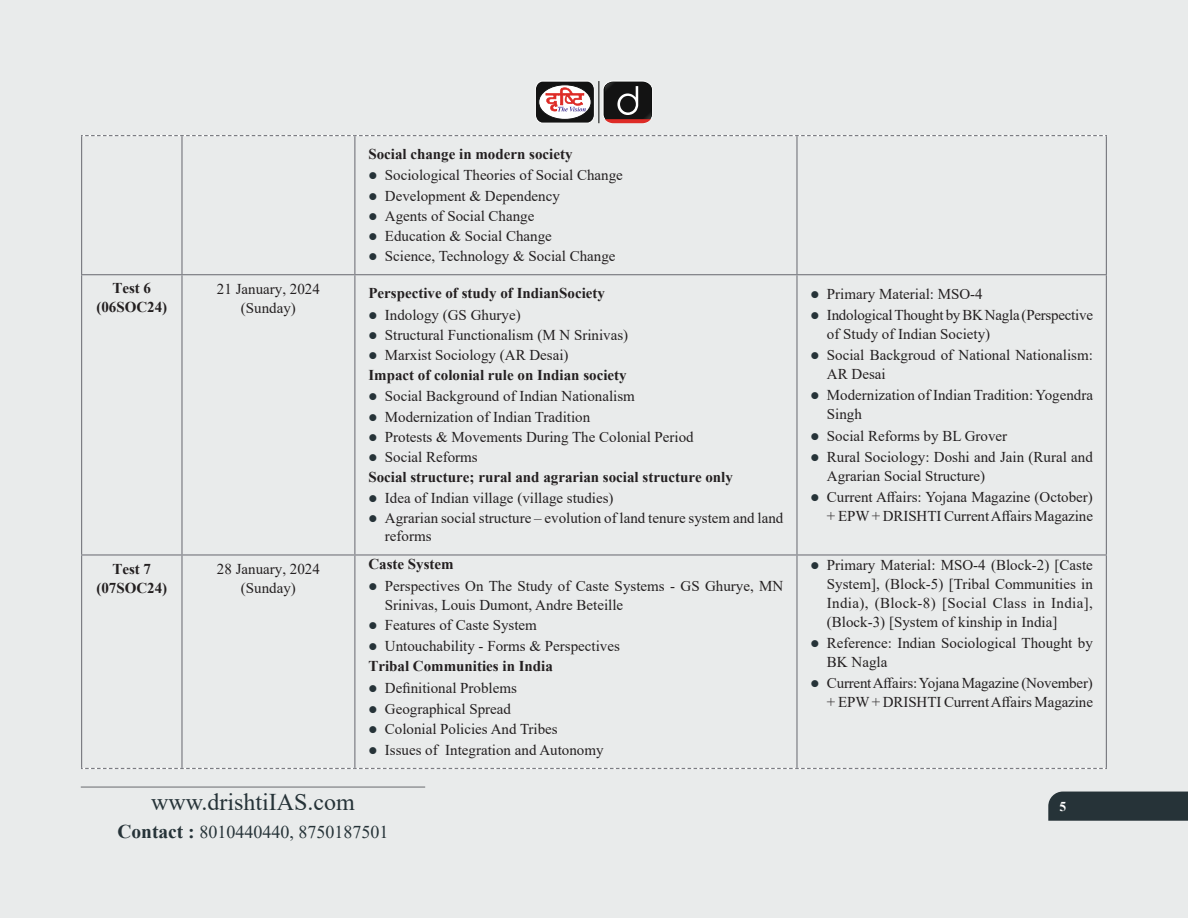
<style>
.page{position:relative;width:1188px;height:918px;background:#e9ebeb}
.page>*{position:absolute;margin:0;border:0;box-sizing:border-box;transform-origin:0 0}
.t1{font:24px "Times New Roman";color:#263338}
.t2{font:18px "Times New Roman";color:#263338}
.Para_1{font:15px/19px "Times New Roman";color:#231f20}
.Para_1-2{font:700 15px/19px "Times New Roman";color:#231f20;text-align:center}
.t3{font:700 13.5px "Times New Roman";color:#fff}
.s1{font-weight:700;font-size:19.5px}
</style>
<div class="page">
<div style="left:1048px;top:792px;width:140px;height:29px;background:#263338"></div>
<hr style="left:81px;top:786px;width:344px;height:2px;background:#939598">
<svg style="left:603px;top:81px;width:50px;height:42px;background:#483a3a"></svg>
<svg style="left:535px;top:81px;width:60px;height:42px;background:#9a8283"></svg>
<hr style="left:599px;top:81px;width:1px;height:42px;background:#040503">
<hr style="left:81px;top:136px;width:1px;height:138px;background:#7c7d83">
<hr style="left:181px;top:136px;width:2px;height:138px;background:#7c7d83">
<hr style="left:354px;top:136px;width:1px;height:138px;background:#7c7d83">
<hr style="left:796px;top:136px;width:2px;height:138px;background:#7c7d83">
<hr style="left:1106px;top:136px;width:1px;height:138px;background:#7c7d83">
<hr style="left:81px;top:274px;width:101px;height:1px;background:#7c7d83">
<hr style="left:81px;top:275px;width:1px;height:279px;background:#7c7d83">
<hr style="left:182px;top:274px;width:173px;height:1px;background:#7c7d83">
<hr style="left:181px;top:275px;width:2px;height:279px;background:#7c7d83">
<hr style="left:355px;top:274px;width:442px;height:1px;background:#7c7d83">
<hr style="left:354px;top:275px;width:1px;height:279px;background:#7c7d83">
<hr style="left:797px;top:274px;width:310px;height:1px;background:#7c7d83">
<hr style="left:796px;top:275px;width:2px;height:279px;background:#7c7d83">
<hr style="left:1106px;top:275px;width:1px;height:279px;background:#7c7d83">
<hr style="left:81px;top:554px;width:101px;height:2px;background:#7c7d83">
<hr style="left:81px;top:556px;width:1px;height:212px;background:#7c7d83">
<hr style="left:182px;top:554px;width:173px;height:2px;background:#7c7d83">
<hr style="left:181px;top:556px;width:2px;height:212px;background:#7c7d83">
<hr style="left:355px;top:554px;width:442px;height:2px;background:#7c7d83">
<hr style="left:354px;top:556px;width:1px;height:212px;background:#7c7d83">
<hr style="left:797px;top:554px;width:310px;height:2px;background:#7c7d83">
<hr style="left:796px;top:556px;width:2px;height:212px;background:#7c7d83">
<hr style="left:1106px;top:556px;width:1px;height:212px;background:#7c7d83">
<svg style="left:81px;top:135px;width:1026px;height:1px"></svg>
<svg style="left:81px;top:768px;width:1026px;height:1px"></svg>
<p class="Para_1-2" style="left:368px;top:144px;width:206px">Social change in modern society</p>
<p class="Para_1" style="left:385px;top:165px;width:240px">Sociological Theories of Social Change</p>
<p class="Para_1" style="left:385px;top:186px;width:176px">Development &amp; Dependency</p>
<p class="Para_1" style="left:385px;top:206px;width:151px">Agents of Social Change</p>
<p class="Para_1" style="left:385px;top:226px;width:169px">Education &amp; Social Change</p>
<p class="Para_1" style="left:385px;top:246px;width:232px">Science, Technology &amp; Social Change</p>
<p class="Para_1-2" style="left:96px;top:278px;width:72px">Test 6 (06SOC24)</p>
<p class="Para_1" style="left:217px;top:279px;width:104px;text-align:center">21 January, 2024 (Sunday)</p>
<p class="Para_1-2" style="left:368px;top:283px;width:238px">Perspective of study of IndianSociety</p>
<p class="Para_1" style="left:385px;top:305px;width:137px">Indology (GS Ghurye)</p>
<p class="Para_1" style="left:385px;top:325px;width:245px">Structural Functionalism (M N Srinivas)</p>
<p class="Para_1" style="left:385px;top:345px;width:185px">Marxist Sociology (AR Desai)</p>
<p class="Para_1-2" style="left:368px;top:365px;width:260px">Impact of colonial rule on Indian society</p>
<p class="Para_1" style="left:385px;top:386px;width:251px">Social Background of Indian Nationalism</p>
<p class="Para_1" style="left:385px;top:407px;width:207px">Modernization of Indian Tradition</p>
<p class="Para_1" style="left:385px;top:427px;width:310px">Protests &amp; Movements During The Colonial Period</p>
<p class="Para_1" style="left:385px;top:447px;width:94px">Social Reforms</p>
<p class="Para_1-2" style="left:368px;top:467px;width:366px">Social structure; rural and agrarian social structure only</p>
<p class="Para_1" style="left:385px;top:488px;width:230px">Idea of Indian village (village studies)</p>
<p class="Para_1" style="left:385px;top:509px;width:400px;line-height:18px">Agrarian social structure – evolution of land tenure system and land reforms</p>
<p class="Para_1-2" style="left:96px;top:559px;width:72px">Test 7 (07SOC24)</p>
<p class="Para_1" style="left:217px;top:559px;width:104px;text-align:center">28 January, 2024 (Sunday)</p>
<p class="Para_1-2" style="left:368px;top:554px;width:87px">Caste System</p>
<p class="Para_1" style="left:385px;top:576px;width:400px;line-height:18.5px">Perspectives On The Study of Caste Systems - GS Ghurye, MN<br>Srinivas, Louis Dumont, Andre Beteille</p>
<p class="Para_1" style="left:385px;top:615px;width:154px">Features of Caste System</p>
<p class="Para_1" style="left:385px;top:636px;width:236px">Untouchability - Forms &amp; Perspectives</p>
<p class="Para_1-2" style="left:368px;top:656px;width:186px">Tribal Communities in India</p>
<p class="Para_1" style="left:385px;top:678px;width:134px">Definitional Problems</p>
<p class="Para_1" style="left:385px;top:699px;width:128px">Geographical Spread</p>
<p class="Para_1" style="left:385px;top:719px;width:174px">Colonial Policies And Tribes</p>
<p class="Para_1" style="left:385px;top:740px;width:220px">Issues of Integration and Autonomy</p>
<h1 class="t1" style="left:151px;top:785px;width:205px">www.drishtiIAS.com</h1>
<p class="t2" style="left:117px;top:819px;width:273px"><span class="s1">Contact :</span> 8010440440, 8750187501</p>
<p class="Para_1" style="left:827px;top:284px;width:157px">Primary Material: MSO-4</p>
<p class="Para_1" style="left:827px;top:305px;width:268px">Indological Thought by BK Nagla (Perspective of Study of Indian Society)</p>
<p class="Para_1" style="left:827px;top:345px;width:267px">Social Backgroud of National Nationalism:<br>AR Desai</p>
<p class="Para_1" style="left:827px;top:385px;width:268px">Modernization of Indian Tradition: Yogendra<br>Singh</p>
<p class="Para_1" style="left:827px;top:426px;width:182px">Social Reforms by BL Grover</p>
<p class="Para_1" style="left:827px;top:447px;width:267px">Rural Sociology: Doshi and Jain (Rural and<br>Agrarian Social Structure)</p>
<p class="Para_1" style="left:827px;top:487px;width:268px">Current Affairs: Yojana Magazine (October) + EPW + DRISHTI Current Affairs Magazine</p>
<p class="Para_1" style="left:827px;top:555px;width:267px;text-align:justify">Primary Material: MSO-4 (Block-2) [Caste System], (Block-5) [Tribal Communities in India), (Block-8) [Social Class in India], (Block-3) [System of kinship in India]</p>
<p class="Para_1" style="left:827px;top:633px;width:267px">Reference: Indian Sociological Thought by<br>BK Nagla</p>
<p class="Para_1" style="left:827px;top:673px;width:268px">Current Affairs: Yojana Magazine (November) + EPW + DRISHTI Current Affairs Magazine</p>
<p class="t3" style="left:1060px;top:796px;width:8px">5</p>
</div>
